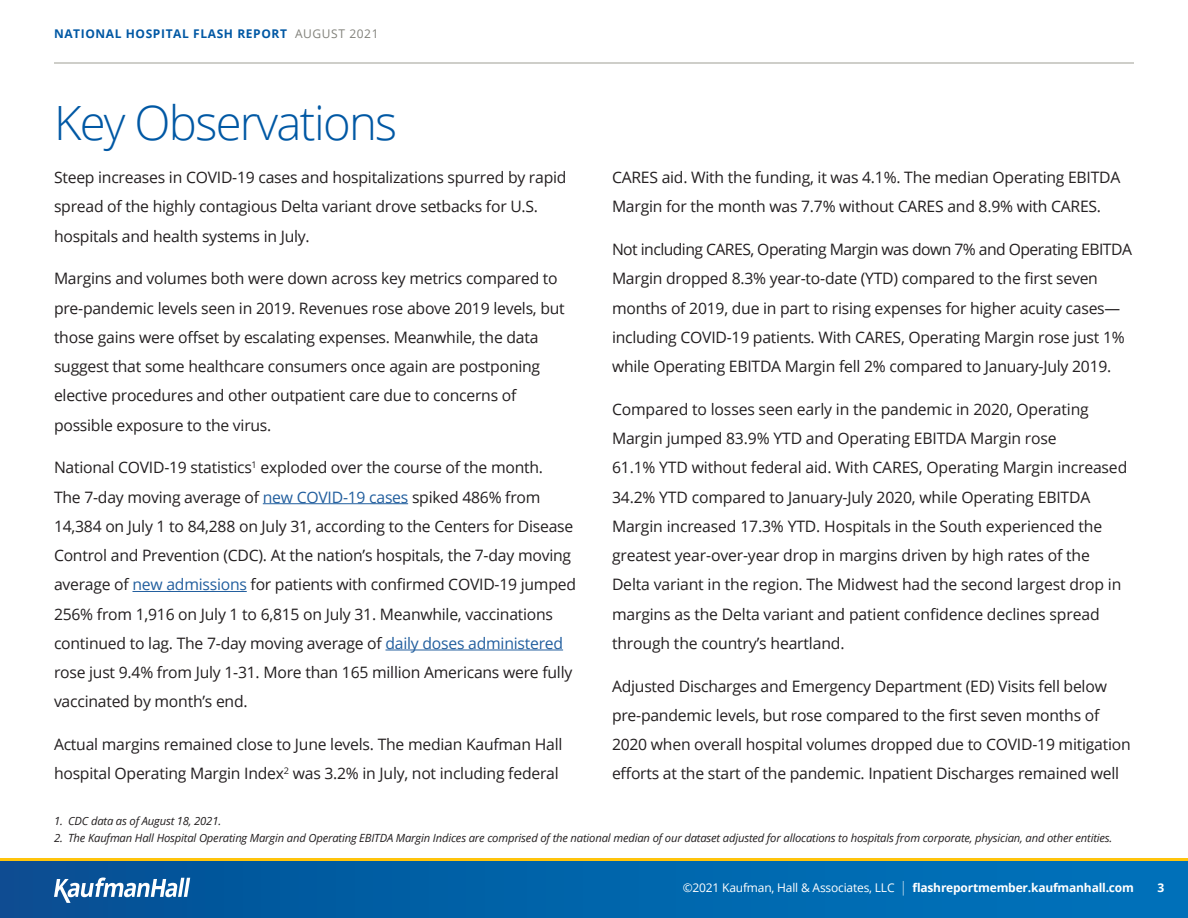
<style>
.page{position:relative;width:1188px;height:918px;background:#fff}
.page>*{position:absolute;margin:0;border:0;box-sizing:border-box;transform-origin:0 0}
.t1{font:300 47.25px "Open Sans";letter-spacing:-.035em;color:#0058a4}
.t2{font:15.75px/29.2px "Open Sans";letter-spacing:-.015em;color:#231f20}
.t3{font:700 12px "Open Sans";letter-spacing:-.015em;color:#fff}
.t4{font:700 12px "Open Sans";letter-spacing:.05em;color:#0058a4}
.t5{font:italic 11.25px "Open Sans";letter-spacing:-.015em;color:#231f20}
.s1{font-weight:400;color:#81817a}
.s2{color:#215e9e}
.s3{font-weight:400}
.s4{font-weight:300;font-size:14.4px}
</style>
<div class="page">
<div style="left:0;top:860px;width:1188px;height:58px;background:linear-gradient(to right,#055094,#0075be)"></div>
<hr style="left:54px;top:63px;width:1080px;height:1px;background:#9e9e95">
<hr style="left:0;top:858px;width:1188px;height:3px;background:#ffc40c">
<svg style="left:54px;top:878px;width:136px;height:25px"></svg>
<hr style="left:263px;top:503px;width:145px;height:1px;background:#215e9e">
<hr style="left:133px;top:591px;width:114px;height:1px;background:#215e9e">
<hr style="left:386px;top:650px;width:177px;height:1px;background:#215e9e">
<p class="t4" style="left:54px;top:26px;width:326px">NATIONAL HOSPITAL FLASH REPORT <span class="s1">August 2021</span></p>
<h1 class="t1" style="left:54px;top:90px;width:345px">Key Observations</h1>
<p class="t2" style="left:54px;top:162px;width:514px">Steep increases in COVID-19 cases and hospitalizations spurred by rapid spread of the highly contagious Delta variant drove setbacks for U.S. hospitals and health systems in July.</p>
<p class="t2" style="left:54px;top:264px;width:512px">Margins and volumes both were down across key metrics compared to pre-pandemic levels seen in 2019. Revenues rose above 2019 levels, but those gains were offset by escalating expenses. Meanwhile, the data suggest that some healthcare consumers once again are postponing elective procedures and other outpatient care due to concerns of possible exposure to the virus.</p>
<p class="t2" style="left:54px;top:453px;width:524px">National COVID-19 statistics<sup>1</sup> exploded over the course of the month.<br>The 7-day moving average of <span class="s2">new COVID-19 cases</span> spiked 486% from 14,384 on July 1 to 84,288 on July 31, according to the Centers for Disease Control and Prevention (CDC). At the nation’s hospitals, the 7-day moving average of <span class="s2">new admissions</span> for patients with confirmed COVID-19 jumped 256% from 1,916 on July 1 to 6,815 on July 31. Meanwhile, vaccinations continued to lag. The 7-day moving average of <span class="s2">daily doses administered </span>rose just 9.4% from July 1-31. More than 165 million Americans were fully vaccinated by month’s end.</p>
<p class="t2" style="left:54px;top:729px;width:510px">Actual margins remained close to June levels. The median Kaufman Hall hospital Operating Margin Index<sup>2</sup> was 3.2% in July, not including federal</p>
<p class="t2" style="left:612px;top:162px;width:510px">CARES aid. With the funding, it was 4.1%. The median Operating EBITDA<br>Margin for the month was 7.7% without CARES and 8.9% with CARES.</p>
<p class="t2" style="left:612px;top:234px;width:521px">Not including CARES, Operating Margin was down 7% and Operating EBITDA Margin dropped 8.3% year-to-date (YTD) compared to the first seven months of 2019, due in part to rising expenses for higher acuity cases— including COVID-19 patients. With CARES, Operating Margin rose just 1% while Operating EBITDA Margin fell 2% compared to January-July 2019.</p>
<p class="t2" style="left:612px;top:394px;width:517px">Compared to losses seen early in the pandemic in 2020, Operating Margin jumped 83.9% YTD and Operating EBITDA Margin rose<br>61.1% YTD without federal aid. With CARES, Operating Margin increased 34.2% YTD compared to January-July 2020, while Operating EBITDA Margin increased 17.3% YTD. Hospitals in the South experienced the greatest year-over-year drop in margins driven by high rates of the Delta variant in the region. The Midwest had the second largest drop in margins as the Delta variant and patient confidence declines spread through the country’s heartland.</p>
<p class="t2" style="left:612px;top:671px;width:520px">Adjusted Discharges and Emergency Department (ED) Visits fell below pre-pandemic levels, but rose compared to the first seven months of 2020 when overall hospital volumes dropped due to COVID-19 mitigation efforts at the start of the pandemic. Inpatient Discharges remained well</p>
<p class="t5" style="left:54px;top:813px;width:169px">1. CDC data as of August 18, 2021.</p>
<p class="t5" style="left:54px;top:830px;width:1060px">2. The Kaufman Hall Hospital Operating Margin and Operating EBITDA Margin Indices are comprised of the national median of our dataset adjusted for allocations to hospitals from corporate, physician, and other entities.</p>
<p class="t3" style="left:683px;top:879px;width:453px"><span class="s3">©2021 Kaufman, Hall &amp; Associates, LLC</span> <span class="s4">|</span> flashreportmember.kaufmanhall.com</p>
<p class="t3" style="left:1158px;top:879px;width:8px">3</p>
</div>
